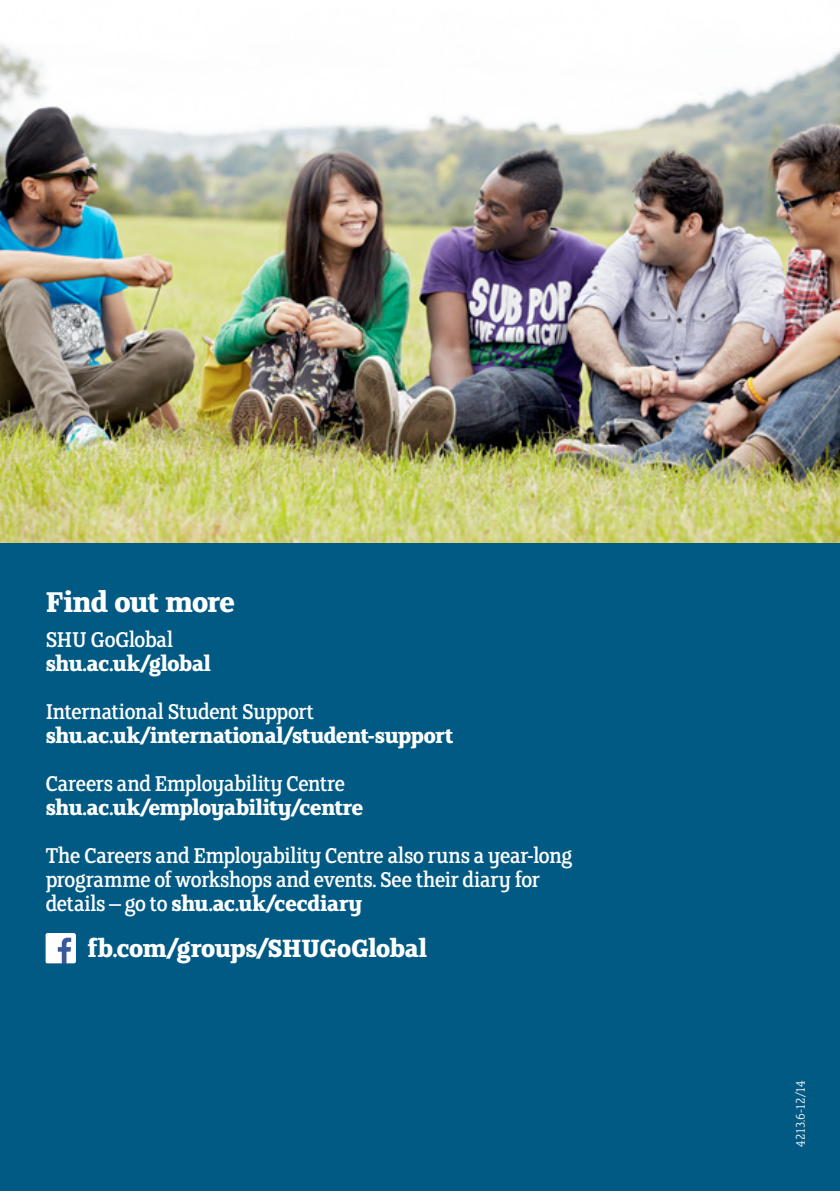
<style>
.page{position:relative;width:840px;height:1191px;background:#fff}
.page>*{position:absolute;margin:0;border:0;box-sizing:border-box;transform-origin:0 0}
.t1{font:700 32px "FS Clerkenwell";letter-spacing:-.045em;color:#fff}
.t2{font:700 28px "FS Clerkenwell";letter-spacing:-.035em;color:#fff}
.t3{font:24px/24px "FS Clerkenwell";letter-spacing:-.035em;color:#fff}
.t4{font:700 24px "FS Clerkenwell";letter-spacing:-.04em;color:#fff}
.t5{font:300 14px "FS Clerkenwell";letter-spacing:-.04em;color:#fff}
.s1{font-weight:700}
</style>
<div class="page">
<div style="left:0;top:0;width:839px;height:1191px;background:#005a84"></div>
<img style="left:0;top:0;width:839px;height:542px">
<svg style="left:45px;top:933px;width:31px;height:30px"></svg>
<h1 class="t1" style="left:45px;top:583px;width:191px">Find out more</h1>
<p class="t3" style="left:45px;top:627px;width:129px">SHU GoGlobal</p>
<p class="t4" style="left:45px;top:649px;width:167px">shu.ac.uk/global</p>
<p class="t3" style="left:45px;top:699px;width:270px">International Student Support</p>
<p class="t4" style="left:45px;top:721px;width:409px">shu.ac.uk/international/student-support</p>
<p class="t3" style="left:45px;top:771px;width:301px">Careers and Employability Centre</p>
<p class="t4" style="left:45px;top:793px;width:320px">shu.ac.uk/employability/centre</p>
<p class="t3" style="left:45px;top:843px;width:528px">The Careers and Employability Centre also runs a year-long programme of workshops and events. See their diary for details – go to <span class="s1">shu.ac.uk/cecdiary</span></p>
<p class="t2" style="left:87px;top:932px;width:341px">fb.com/groups/SHUGoGlobal</p>
<p class="t5" style="left:792px;top:1146px;width:67px;rotate:-90deg">4213.6-12/14</p>
</div>
